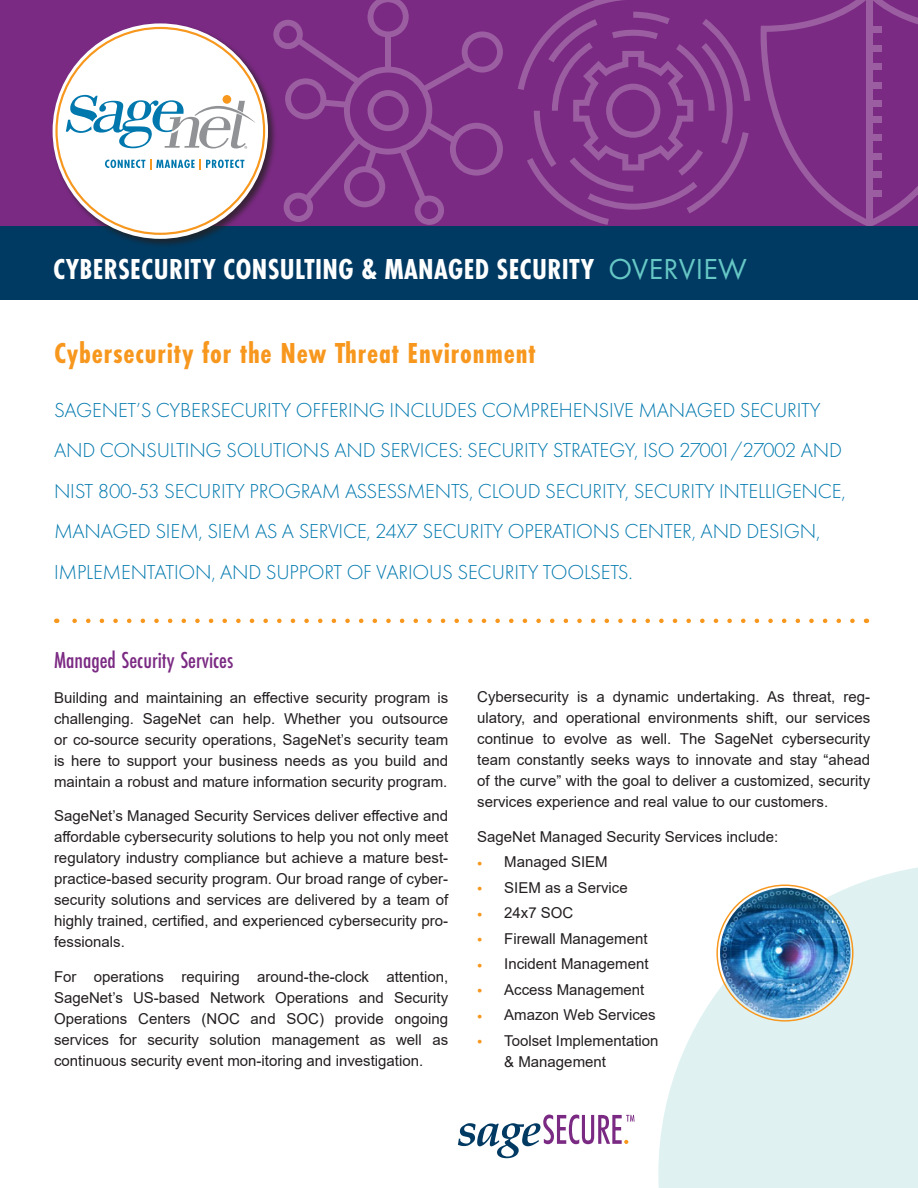
<style>
.page{position:relative;width:918px;height:1188px;background:#fff}
.page>*{position:absolute;margin:0;border:0;box-sizing:border-box;transform-origin:0 0}
.t1{font:700 30px "Futura PT Cond";letter-spacing:.01em;color:#fff}
.t2{font:700 30px "Futura PT Cond";letter-spacing:.03em;color:#f7971d}
.t3{font:500 24px "Futura PT Cond";color:#7b2a83}
.t4{font:300 21px/40.5px "Futura PT";letter-spacing:-.01em;color:#0078ae}
.t5{font:15px/21px "Arial";color:#231f20;text-align:justify}
.s1{font-family:"Futura PT";font-weight:400;color:#66c7c5}
.s2{color:#f7971d}
</style>
<div class="page">
<svg style="left:658px;top:867px;width:260px;height:321px;fill:#dff2f1"></svg>
<div style="left:0;top:0;width:918px;height:227px;background:#7b2a83"></div>
<svg style="left:759px;top:0;width:159px;height:227px"></svg>
<div style="left:866px;top:0;width:7px;height:224px;background:#9b5ea1"></div>
<div style="left:869px;top:27px;width:13px;height:6px;background:#9b5ea1"></div>
<div style="left:869px;top:45px;width:13px;height:6px;background:#9b5ea1"></div>
<div style="left:869px;top:64px;width:13px;height:6px;background:#9b5ea1"></div>
<div style="left:869px;top:82px;width:13px;height:6px;background:#9b5ea1"></div>
<div style="left:869px;top:101px;width:13px;height:6px;background:#9b5ea1"></div>
<div style="left:869px;top:116px;width:13px;height:6px;background:#9b5ea1"></div>
<div style="left:869px;top:134px;width:13px;height:7px;background:#9b5ea1"></div>
<div style="left:869px;top:153px;width:13px;height:6px;background:#9b5ea1"></div>
<div style="left:869px;top:171px;width:13px;height:7px;background:#9b5ea1"></div>
<div style="left:869px;top:190px;width:13px;height:6px;background:#9b5ea1"></div>
<svg style="left:72px;top:619px;width:781px;height:4px"></svg>
<svg style="left:518px;top:0;width:232px;height:225px"></svg>
<svg style="left:278px;top:0;width:225px;height:225px"></svg>
<div style="left:0;top:227px;width:918px;height:73px;background:#003a62"></div>
<div style="left:51px;top:22px;width:227px;height:227px;background:#231f20;opacity:.75"></div>
<div style="left:53px;top:23px;width:215px;height:216px;background:#fff;border-radius:50%"></div>
<svg style="left:105px;top:159px;width:139px;height:11px"></svg>
<svg style="left:66px;top:95px;width:189px;height:54px"></svg>
<img style="left:720px;top:888px;width:130px;height:130px;border-radius:65px">
<svg style="left:458px;top:1115px;width:177px;height:43px"></svg>
<p class="t1" style="left:53px;top:251px;width:695px">CYBERSECURITY CONSULTING &amp; MANAGED SECURITY <span class="s1">OVERVIEW</span></p>
<p class="t2" style="left:54px;top:335px;width:483px">Cybersecurity for the New Threat Environment</p>
<p class="t4" style="left:54px;top:390px;width:793px">SAGENET’S CYBERSECURITY OFFERING INCLUDES COMPREHENSIVE MANAGED SECURITY AND CONSULTING SOLUTIONS AND SERVICES: SECURITY STRATEGY, ISO 27001/27002 AND NIST 800-53 SECURITY PROGRAM ASSESSMENTS, CLOUD SECURITY, SECURITY INTELLIGENCE, MANAGED SIEM, SIEM AS A SERVICE, 24X7 SECURITY OPERATIONS CENTER, AND DESIGN, IMPLEMENTATION, AND SUPPORT OF VARIOUS SECURITY TOOLSETS.</p>
<p class="t3" style="left:54px;top:646px;width:181px">Managed Security Services</p>
<p class="t5" style="left:54px;top:687px;width:396px">Building and maintaining an effective security program is challenging. SageNet can help. Whether you outsource or co-source security operations, SageNet’s security team is here to support your business needs as you build and maintain a robust and mature information security program.</p>
<p class="t5" style="left:54px;top:805px;width:396px">SageNet’s Managed Security Services deliver effective and affordable cybersecurity solutions to help you not only meet regulatory industry compliance but achieve a mature best&shy;practice-based security program. Our broad range of cyber&shy;security solutions and services are delivered by a team of highly trained, certified, and experienced cybersecurity pro&shy;fessionals.</p>
<p class="t5" style="left:54px;top:966px;width:396px">For operations requiring around-the-clock attention, SageNet’s US-based Network Operations and Security Operations Centers (NOC and SOC) provide ongoing services for security solution management as well as continuous security event mon-itoring and investigation.</p>
<p class="t5" style="left:477px;top:687px;width:394px">Cybersecurity is a dynamic undertaking. As threat, reg&shy;ulatory, and operational environments shift, our services continue to evolve as well. The SageNet cybersecurity team constantly seeks ways to innovate and stay “ahead of the curve” with the goal to deliver a customized, security services experience and real value to our customers.</p>
<p class="t5" style="left:477px;top:826px;width:302px">SageNet Managed Security Services include:</p>
<p class="t5" style="left:477px;top:852px;width:132px"><span class="s2">•</span> Managed SIEM</p>
<p class="t5" style="left:477px;top:877px;width:152px"><span class="s2">•</span> SIEM as a Service</p>
<p class="t5" style="left:477px;top:903px;width:98px"><span class="s2">•</span> 24x7 SOC</p>
<p class="t5" style="left:477px;top:928px;width:172px"><span class="s2">•</span> Firewall Management</p>
<p class="t5" style="left:477px;top:954px;width:173px"><span class="s2">•</span> Incident Management</p>
<p class="t5" style="left:477px;top:979px;width:169px"><span class="s2">•</span> Access Management</p>
<p class="t5" style="left:477px;top:1005px;width:180px"><span class="s2">•</span> Amazon Web Services</p>
<p class="t5" style="left:504px;top:1030px;width:156px;text-indent:-27px"><span class="s2">•</span> Toolset Implementation &amp; Management</p>
</div>
